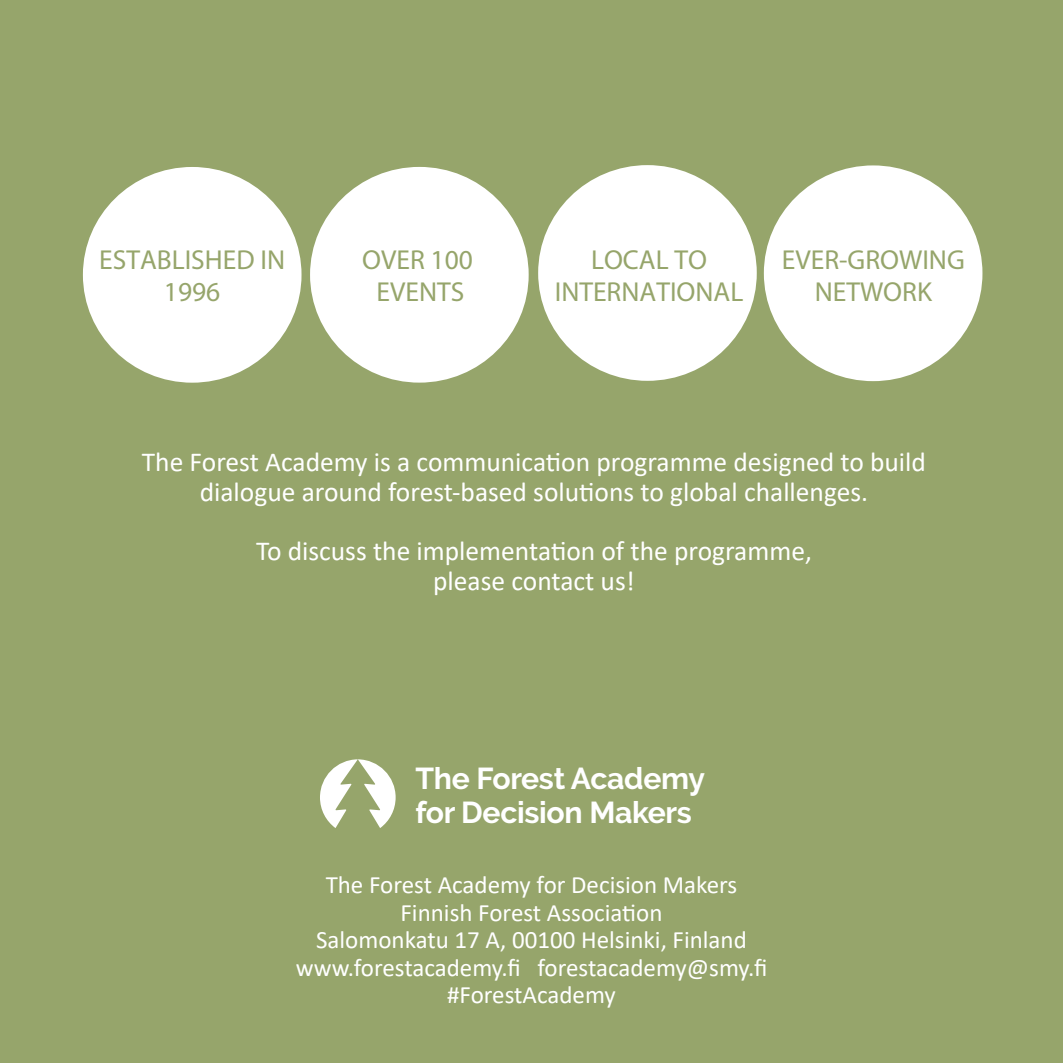
<style>
.page{position:relative;width:1063px;height:1063px;background:#96a56b}
.page>*{position:absolute;margin:0;border:0;box-sizing:border-box;transform-origin:0 0}
.t1{font:700 30.25px/34px "Raleway";letter-spacing:-.01em;color:#fff}
.t2{font:27.5px/29.8px "Calibri";color:#fff;text-align:center}
.t3{font:27.5px/32.5px "Myriad Pro";color:#96a56b;text-align:center}
.t4{font:25px/27.5px "Calibri";color:#fff;text-align:center}
</style>
<div class="page">
<div style="left:85px;top:169px;width:214px;height:211px;background:#fff;border-radius:50%"></div>
<div style="left:83px;top:167px;width:219px;height:216px;border:5px solid #fff;border-radius:50%"></div>
<div style="left:541px;top:168px;width:213px;height:210px;background:#fff;border-radius:50%"></div>
<div style="left:538px;top:165px;width:219px;height:216px;border:5px solid #fff;border-radius:50%"></div>
<div style="left:313px;top:169px;width:213px;height:211px;background:#fff;border-radius:50%"></div>
<div style="left:310px;top:167px;width:219px;height:216px;border:5px solid #fff;border-radius:50%"></div>
<div style="left:766px;top:168px;width:214px;height:211px;background:#fff;border-radius:50%"></div>
<div style="left:764px;top:165px;width:218px;height:216px;border:5px solid #fff;border-radius:50%"></div>
<p class="t3" style="left:99px;top:243px;width:187px">ESTABLISHED IN<br>1996</p>
<p class="t3" style="left:362px;top:243px;width:112px">OVER 100<br>EVENTS</p>
<p class="t3" style="left:555px;top:243px;width:190px">LOCAL TO<br>INTERNATIONAL</p>
<p class="t3" style="left:782px;top:243px;width:184px">EVER-GROWING<br>NETWORK</p>
<p class="t2" style="left:142px;top:447px;width:786px">The Forest Academy is a communication programme designed to build dialogue around forest-based solutions to global challenges.</p>
<p class="t2" style="left:256px;top:536px;width:557px">To discuss the implementation of the programme, please contact us!</p>
<p class="t1" style="left:416px;top:762px;width:291px">The Forest Academy for Decision Makers</p>
<p class="t4" style="left:296px;top:871px;width:473px">The Forest Academy for Decision Makers Finnish Forest Association<br>Salomonkatu 17 A, 00100 Helsinki, Finland www.forestacademy.fi forestacademy@smy.fi #ForestAcademy</p>
</div>
